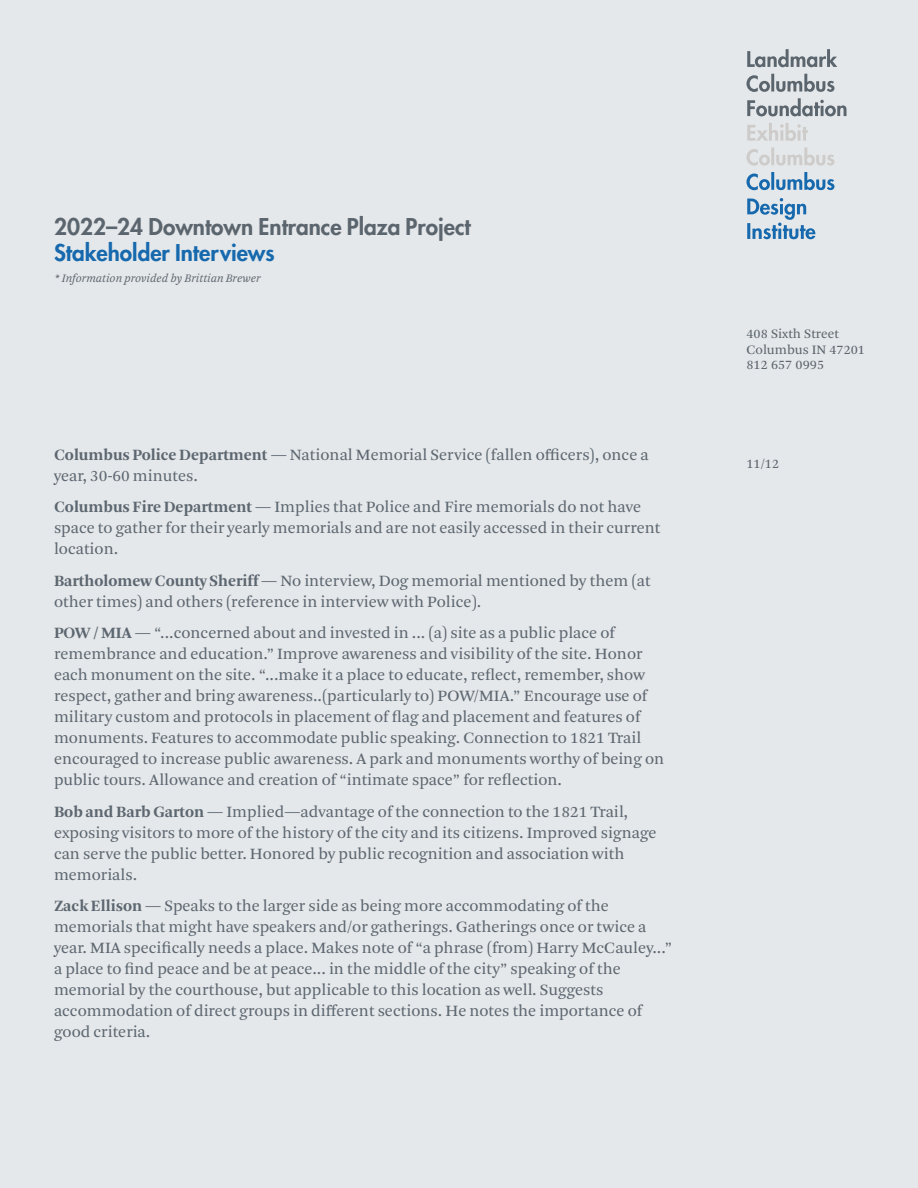
<style>
.page{position:relative;width:918px;height:1188px;background:#e5e8ea}
.page>*{position:absolute;margin:0;border:0;box-sizing:border-box;transform-origin:0 0}
.t1{font:800 22.5px "Futura Std";color:#5b656e}
.t2{font:800 22.5px "Futura Std";color:#1769ae}
.t3{font:16.5px/21px "Arnhem Pro Blond";color:#5d6771}
.t4{font:13.5px/15.8px "Arnhem Pro Blond";color:#5b656e}
.t5{font:italic 12px "Arnhem Pro Blond";color:#5d6771}
.s1{font-family:"Arnhem";font-weight:700}
</style>
<div class="page">
<svg style="left:747px;top:198px;width:68px;height:41px"></svg>
<svg style="left:746px;top:172px;width:88px;height:18px"></svg>
<svg style="left:746px;top:147px;width:88px;height:19px"></svg>
<svg style="left:747px;top:123px;width:61px;height:18px"></svg>
<svg style="left:747px;top:98px;width:100px;height:18px"></svg>
<svg style="left:746px;top:74px;width:88px;height:18px"></svg>
<svg style="left:747px;top:49px;width:90px;height:18px"></svg>
<h1 class="t1" style="left:54px;top:212px;width:418px">2022–24 Downtown Entrance Plaza Project</h1>
<h1 class="t2" style="left:54px;top:238px;width:222px">Stakeholder Interviews</h1>
<p class="t5" style="left:54px;top:270px;width:208px">* Information provided by Brittian Brewer</p>
<p class="t3" style="left:54px;top:444px;width:596px"><span class="s1">Columbus Police Department</span> — National Memorial Service (fallen officers), once a year, 30-60 minutes.</p>
<p class="t3" style="left:54px;top:497px;width:608px"><span class="s1">Columbus Fire Department</span> — Implies that Police and Fire memorials do not have space to gather for their yearly memorials and are not easily accessed in their current location.</p>
<p class="t3" style="left:54px;top:570px;width:598px"><span class="s1">Bartholomew County Sheriff</span> — No interview, Dog memorial mentioned by them (at other times) and others (reference in interview with Police).</p>
<p class="t3" style="left:54px;top:623px;width:612px"><span class="s1">POW / MIA</span> — “...concerned about and invested in ... (a) site as a public place of remembrance and education.” Improve awareness and visibility of the site. Honor each monument on the site. “...make it a place to educate, reflect, remember, show respect, gather and bring awareness..(particularly to) POW/MIA.” Encourage use of military custom and protocols in placement of flag and placement and features of monuments. Features to accommodate public speaking. Connection to 1821 Trail encouraged to increase public awareness. A park and monuments worthy of being on public tours. Allowance and creation of “intimate space” for reflection.</p>
<p class="t3" style="left:54px;top:801px;width:604px"><span class="s1">Bob and Barb Garton</span> — Implied—advantage of the connection to the 1821 Trail, exposing visitors to more of the history of the city and its citizens. Improved signage can serve the public better. Honored by public recognition and association with memorials.</p>
<p class="t3" style="left:54px;top:896px;width:620px"><span class="s1">Zack Ellison</span> — Speaks to the larger side as being more accommodating of the memorials that might have speakers and/or gatherings. Gatherings once or twice a year. MIA specifically needs a place. Makes note of “a phrase (from) Harry McCauley...” a place to find peace and be at peace... in the middle of the city” speaking of the memorial by the courthouse, but applicable to this location as well. Suggests accommodation of direct groups in different sections. He notes the importance of good criteria.</p>
<p class="t4" style="left:746px;top:326px;width:120px">408 Sixth Street<br>Columbus IN 47201<br>812 657 0995</p>
<p class="t4" style="left:746px;top:456px;width:34px">11/12</p>
</div>
